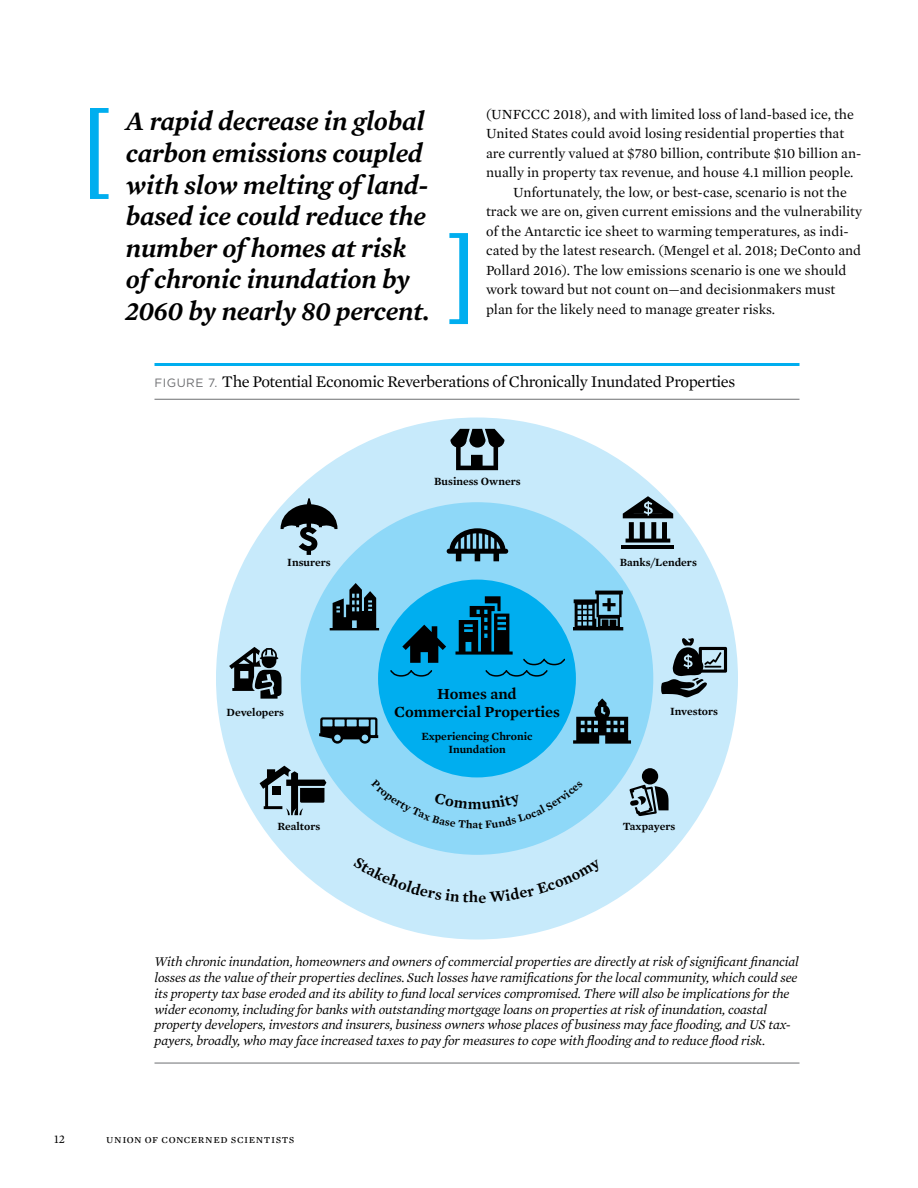
<style>
.page{position:relative;width:918px;height:1188px;background:#fff}
.page>*{position:absolute;margin:0;border:0;box-sizing:border-box;transform-origin:0 0}
.t1{font:italic 600 27px/31.5px "Mercury Text G1";letter-spacing:-.01em;color:#000}
.t2{font:16.5px "Mercury Text G1";letter-spacing:-.025em;color:#000}
.t3{font:600 15.75px/18px "Mercury Text G1";color:#000;text-align:center}
.t4{font:14.25px "Mercury Text G1";color:#000}
.t5{font:italic 13.5px/15.8px "Mercury Text G1";letter-spacing:-.01em;color:#000}
.t6{font:12px "Mercury Text G1";letter-spacing:.045em;color:#000}
.t7{font:600 11.25px/13.5px "Mercury Text G1";color:#000;text-align:center}
.s1{font-family:"Gotham";font-size:12px;color:#6d6e71}
</style>
<div class="page">
<hr style="left:154px;top:1063px;width:646px;height:1px;background:#6d6e71">
<hr style="left:154px;top:363px;width:646px;height:3px;background:#00aeef">
<hr style="left:154px;top:399px;width:646px;height:1px;background:#6d6e71">
<div style="left:216px;top:418px;width:522px;height:522px;background:#c7eafb;border-radius:50%"></div>
<div style="left:301px;top:502px;width:352px;height:353px;background:#8ed8f8;border-radius:50%"></div>
<div style="left:378px;top:580px;width:198px;height:197px;background:#00aeef;border-radius:50%"></div>
<svg style="left:229px;top:647px;width:53px;height:52px"></svg>
<hr style="left:622px;top:545px;width:52px;height:4px;background:#000">
<svg style="left:623px;top:496px;width:50px;height:47px"></svg>
<svg style="left:573px;top:591px;width:50px;height:39px"></svg>
<svg style="left:573px;top:698px;width:58px;height:46px"></svg>
<svg style="left:447px;top:528px;width:61px;height:33px"></svg>
<svg style="left:450px;top:429px;width:54px;height:41px"></svg>
<svg style="left:281px;top:498px;width:56px;height:57px"></svg>
<svg style="left:330px;top:583px;width:49px;height:47px"></svg>
<svg style="left:390px;top:670px;width:43px;height:7px"></svg>
<svg style="left:402px;top:625px;width:44px;height:38px"></svg>
<svg style="left:455px;top:596px;width:111px;height:81px"></svg>
<svg style="left:661px;top:638px;width:66px;height:60px"></svg>
<svg style="left:319px;top:717px;width:59px;height:27px"></svg>
<div style="left:642px;top:768px;width:16px;height:17px;background:#000;border-radius:50%"></div>
<svg style="left:629px;top:785px;width:40px;height:31px"></svg>
<svg style="left:260px;top:766px;width:66px;height:49px"></svg>
<div style="left:301px;top:789px;width:22px;height:12px;background:#000"></div>
<svg style="left:90px;top:108px;width:19px;height:91px"></svg>
<svg style="left:449px;top:233px;width:19px;height:92px"></svg>
<h1 class="t1" style="left:126px;top:104px;width:305px">A rapid decrease in global carbon emissions coupled with slow melting of land&shy;based ice could reduce the number of homes at risk of chronic inundation by<br>2060 by nearly 80 percent.</h1>
<p class="t4" style="left:486px;top:104px;width:370px">(UNFCCC 2018), and with limited loss of land-based ice, the</p>
<p class="t4" style="left:486px;top:123px;width:360px">United States could avoid losing residential properties that</p>
<p class="t4" style="left:486px;top:143px;width:377px">are currently valued at $780 billion, contribute $10 billion an-</p>
<p class="t4" style="left:486px;top:162px;width:369px">nually in property tax revenue, and house 4.1 million people.</p>
<p class="t4" style="left:513px;top:182px;width:335px">Unfortunately, the low, or best-case, scenario is not the</p>
<p class="t4" style="left:486px;top:201px;width:378px">track we are on, given current emissions and the vulnerability</p>
<p class="t4" style="left:486px;top:221px;width:364px">of the Antarctic ice sheet to warming temperatures, as indi-</p>
<p class="t4" style="left:486px;top:240px;width:377px">cated by the latest research. (Mengel et al. 2018; DeConto and</p>
<p class="t4" style="left:486px;top:260px;width:362px">Pollard 2016). The low emissions scenario is one we should</p>
<p class="t4" style="left:486px;top:279px;width:351px">work toward but not count on—and decisionmakers must</p>
<p class="t4" style="left:486px;top:299px;width:291px">plan for the likely need to manage greater risks.</p>
<p class="t2" style="left:154px;top:370px;width:582px"><span class="s1">FIGURE 7.</span> The Potential Economic Reverberations of Chronically Inundated Properties</p>
<p class="t7" style="left:434px;top:473px;width:88px">Business Owners</p>
<p class="t7" style="left:287px;top:555px;width:45px">Insurers</p>
<p class="t7" style="left:620px;top:555px;width:78px">Banks/Lenders</p>
<p class="t7" style="left:227px;top:705px;width:59px">Developers</p>
<p class="t3" style="left:394px;top:684px;width:167px">Homes and<br>Commercial Properties</p>
<p class="t7" style="left:421px;top:728px;width:113px">Experiencing Chronic<br>Inundation</p>
<p class="t7" style="left:670px;top:704px;width:50px">Investors</p>
<p class="t7" style="left:278px;top:819px;width:44px">Realtors</p>
<p class="t7" style="left:623px;top:819px;width:54px">Taxpayers</p>
<p class="t5" style="left:154px;top:953px;width:646px">With chronic inundation, homeowners and owners of commercial properties are directly at risk of significant financial losses as the value of their properties declines. Such losses have ramifications for the local community, which could see its property tax base eroded and its ability to fund local services compromised. There will also be implications for the wider economy, including for banks with outstanding mortgage loans on properties at risk of inundation, coastal property developers, investors and insurers, business owners whose places of business may face flooding, and US tax&shy;payers, broadly, who may face increased taxes to pay for measures to cope with flooding and to reduce flood risk.</p>
<p class="t6" style="left:54px;top:1130px;width:13px">12</p>
<p class="t6" style="left:106px;top:1130px;width:190px">union of concerned scientists</p>
</div>
